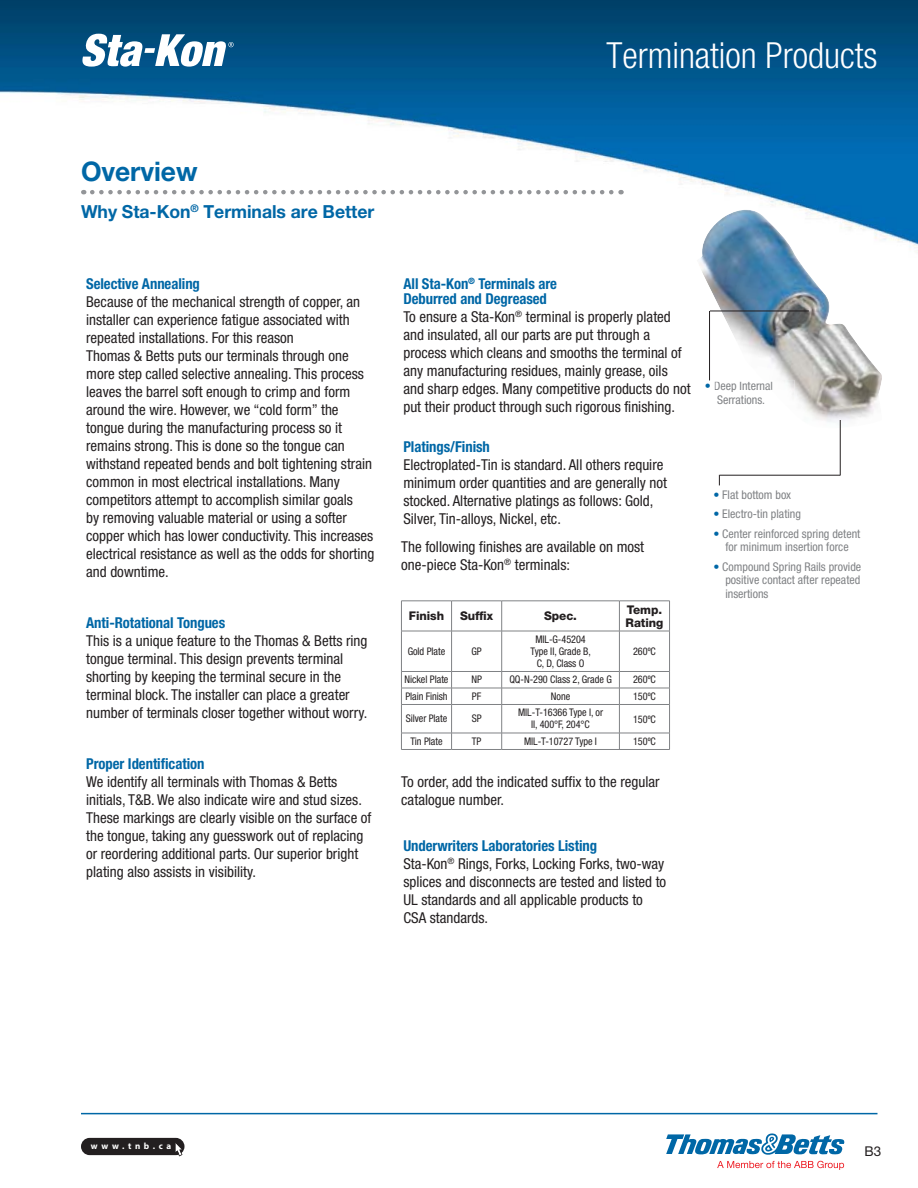
<style>
.page{position:relative;width:918px;height:1188px;background:#fff}
.page>*{position:absolute;margin:0;border:0;box-sizing:border-box;transform-origin:0 0}
.t1{font:300 condensed 36px "Helvetica Neue LT Std";color:#fff}
.t2{font:700 27px "Helvetica Neue LT Std";letter-spacing:-.005em;color:#0067a6}
.t3{font:700 18px "Helvetica Neue LT Std";letter-spacing:-.005em;color:#0067a6}
.t4{font:condensed 15px/18px "Helvetica Neue LT Std";color:#231f20}
.t5{font:700 condensed 15px/15px "Helvetica Neue LT Std";letter-spacing:-.005em;color:#0067a6}
.t6{font:13.5px "Helvetica Neue LT Std";color:#231f20}
.t7{font:condensed 12px/13.5px "Helvetica Neue LT Std";color:#808285;text-align:center}
.t8{font:800 12px/12.6px "Helvetica Neue LT Std";letter-spacing:-.005em;color:#231f20}
.t9{font:condensed 10.5px/12px "Helvetica Neue LT Std";letter-spacing:-.005em;color:#231f20;text-align:center}
.t10{font:700 9px "Myriad Pro";letter-spacing:.4em;color:#fff}
.s1{font-weight:700;color:#0067a6}
.s2{font-weight:300;font-stretch:normal;color:#0067a6}
</style>
<div class="page">
<img style="left:0;top:0;width:918px;height:251px">
<div style="left:81px;top:1138px;width:103px;height:17px;background:#231f20;border-radius:9px"></div>
<svg style="left:175px;top:1143px;width:8px;height:13px"></svg>
<hr style="left:81px;top:1113px;width:797px;height:1px;background:#0067a6">
<svg style="left:81px;top:34px;width:153px;height:33px"></svg>
<svg style="left:717px;top:1161px;width:127px;height:9px"></svg>
<svg style="left:666px;top:1133px;width:178px;height:22px"></svg>
<img style="left:696px;top:210px;width:186px;height:218px">
<img style="left:785px;top:380px;width:9px;height:25px">
<svg style="left:703px;top:380px;width:82px;height:25px"></svg>
<div style="left:717px;top:395px;width:47px;height:9px;background:#fff"></div>
<hr style="left:710px;top:311px;width:99px;height:1px;background:#231f20">
<hr style="left:709px;top:311px;width:1px;height:69px;background:#231f20">
<hr style="left:720px;top:475px;width:120px;height:1px;background:#231f20">
<hr style="left:840px;top:420px;width:1px;height:55px;background:#231f20">
<svg style="left:92px;top:190px;width:530px;height:4px"></svg>
<hr style="left:401px;top:601px;width:51px;height:1px;background:#808285">
<hr style="left:401px;top:601px;width:1px;height:30px;background:#808285">
<hr style="left:452px;top:601px;width:50px;height:1px;background:#808285">
<hr style="left:451px;top:601px;width:1px;height:30px;background:#808285">
<hr style="left:502px;top:601px;width:117px;height:1px;background:#808285">
<hr style="left:501px;top:601px;width:1px;height:30px;background:#808285">
<hr style="left:619px;top:601px;width:51px;height:1px;background:#808285">
<hr style="left:619px;top:601px;width:1px;height:30px;background:#808285">
<hr style="left:669px;top:601px;width:1px;height:30px;background:#808285">
<hr style="left:401px;top:631px;width:51px;height:1px;background:#808285">
<hr style="left:401px;top:631px;width:1px;height:40px;background:#808285">
<hr style="left:452px;top:631px;width:50px;height:1px;background:#808285">
<hr style="left:451px;top:631px;width:1px;height:40px;background:#808285">
<hr style="left:502px;top:631px;width:117px;height:1px;background:#808285">
<hr style="left:501px;top:631px;width:1px;height:40px;background:#808285">
<hr style="left:619px;top:631px;width:51px;height:1px;background:#808285">
<hr style="left:619px;top:631px;width:1px;height:40px;background:#808285">
<hr style="left:669px;top:631px;width:1px;height:40px;background:#808285">
<hr style="left:401px;top:671px;width:51px;height:1px;background:#808285">
<hr style="left:452px;top:671px;width:50px;height:1px;background:#808285">
<hr style="left:502px;top:671px;width:117px;height:1px;background:#808285">
<hr style="left:619px;top:671px;width:51px;height:1px;background:#808285">
<hr style="left:401px;top:688px;width:51px;height:1px;background:#808285">
<hr style="left:452px;top:688px;width:50px;height:1px;background:#808285">
<hr style="left:502px;top:688px;width:117px;height:1px;background:#808285">
<hr style="left:619px;top:688px;width:51px;height:1px;background:#808285">
<hr style="left:401px;top:704px;width:51px;height:1px;background:#808285">
<hr style="left:452px;top:704px;width:50px;height:1px;background:#808285">
<hr style="left:502px;top:704px;width:117px;height:1px;background:#808285">
<hr style="left:619px;top:704px;width:51px;height:1px;background:#808285">
<hr style="left:401px;top:733px;width:51px;height:1px;background:#808285">
<svg style="left:401px;top:672px;width:1px;height:77px"></svg>
<hr style="left:452px;top:733px;width:50px;height:1px;background:#808285">
<svg style="left:451px;top:672px;width:1px;height:77px"></svg>
<hr style="left:502px;top:733px;width:117px;height:1px;background:#808285">
<svg style="left:501px;top:672px;width:1px;height:77px"></svg>
<hr style="left:619px;top:733px;width:51px;height:1px;background:#808285">
<svg style="left:619px;top:672px;width:1px;height:77px"></svg>
<svg style="left:669px;top:672px;width:1px;height:77px"></svg>
<hr style="left:401px;top:749px;width:51px;height:1px;background:#808285">
<hr style="left:452px;top:749px;width:50px;height:1px;background:#808285">
<hr style="left:502px;top:749px;width:168px;height:1px;background:#808285">
<h1 class="t1" style="left:606px;top:34px;width:273px">Termination Products</h1>
<h2 class="t2" style="left:81px;top:162px;width:118px">Overview</h2>
<p class="t3" style="left:81px;top:205px;width:295px">Why Sta-Kon<sup>®</sup> Terminals are Better</p>
<p class="t5" style="left:86px;top:278px;width:115px">Selective Annealing</p>
<p class="t4" style="left:86px;top:294px;width:290px">Because of the mechanical strength of copper, an installer can experience fatigue associated with repeated installations. For this reason<br>Thomas &amp; Betts puts our terminals through one more step called selective annealing. This process leaves the barrel soft enough to crimp and form around the wire. However, we “cold form” the tongue during the manufacturing process so it remains strong. This is done so the tongue can withstand repeated bends and bolt tightening strain common in most electrical installations. Many competitors attempt to accomplish similar goals<br>by removing valuable material or using a softer copper which has lower conductivity. This increases electrical resistance as well as the odds for shorting and downtime.</p>
<p class="t5" style="left:86px;top:617px;width:141px">Anti-Rotational Tongues</p>
<p class="t4" style="left:86px;top:633px;width:283px">This is a unique feature to the Thomas &amp; Betts ring tongue terminal. This design prevents terminal shorting by keeping the terminal secure in the terminal block. The installer can place a greater number of terminals closer together without worry.</p>
<p class="t5" style="left:86px;top:758px;width:120px">Proper Identification</p>
<p class="t4" style="left:86px;top:774px;width:287px">We identify all terminals with Thomas &amp; Betts initials, T&amp;B. We also indicate wire and stud sizes.<br>These markings are clearly visible on the surface of the tongue, taking any guesswork out of replacing or reordering additional parts. Our superior bright plating also assists in visibility.</p>
<p class="t5" style="left:403px;top:278px;width:155px">All Sta-Kon<sup>®</sup> Terminals are<br>Deburred and Degreased</p>
<p class="t4" style="left:403px;top:309px;width:289px">To ensure a Sta-Kon<sup>®</sup> terminal is properly plated and insulated, all our parts are put through a process which cleans and smooths the terminal of any manufacturing residues, mainly grease, oils and sharp edges. Many competitive products do not put their product through such rigorous finishing.</p>
<p class="t5" style="left:403px;top:441px;width:88px">Platings/Finish</p>
<p class="t4" style="left:403px;top:458px;width:265px">Electroplated-Tin is standard. All others require minimum order quantities and are generally not stocked. Alternative platings as follows: Gold, Silver, Tin-alloys, Nickel, etc.</p>
<p class="t4" style="left:401px;top:540px;width:244px">The following finishes are available on most one-piece Sta-Kon<sup>®</sup> terminals:</p>
<p class="t8" style="left:409px;top:611px;width:37px">Finish</p>
<p class="t8" style="left:460px;top:611px;width:35px">Suffix</p>
<p class="t8" style="left:544px;top:611px;width:34px">Spec.</p>
<p class="t8" style="left:626px;top:605px;width:39px">Temp.<br>Rating</p>
<p class="t9" style="left:408px;top:647px;width:39px">Gold Plate</p>
<p class="t9" style="left:471px;top:647px;width:12px">GP</p>
<p class="t9" style="left:531px;top:635px;width:62px">MIL-G-45204<br>Type II, Grade B,<br>C, D, Class O</p>
<p class="t9" style="left:633px;top:647px;width:24px">260ºC</p>
<p class="t9" style="left:405px;top:675px;width:45px">Nickel Plate</p>
<p class="t9" style="left:471px;top:675px;width:12px">NP</p>
<p class="t9" style="left:509px;top:675px;width:104px">QQ-N-290 Class 2, Grade G</p>
<p class="t9" style="left:633px;top:675px;width:24px">260ºC</p>
<p class="t9" style="left:405px;top:692px;width:44px">Plain Finish</p>
<p class="t9" style="left:472px;top:692px;width:11px">PF</p>
<p class="t9" style="left:551px;top:692px;width:21px">None</p>
<p class="t9" style="left:633px;top:692px;width:24px">150ºC</p>
<p class="t9" style="left:406px;top:714px;width:43px">Silver Plate</p>
<p class="t9" style="left:472px;top:714px;width:11px">SP</p>
<p class="t9" style="left:518px;top:708px;width:86px">MIL-T-16366 Type I, or<br>II, 400°F, 204°C</p>
<p class="t9" style="left:633px;top:714px;width:24px">150ºC</p>
<p class="t9" style="left:410px;top:737px;width:34px">Tin Plate</p>
<p class="t9" style="left:472px;top:737px;width:11px">TP</p>
<p class="t9" style="left:524px;top:737px;width:74px">MIL-T-10727 Type I</p>
<p class="t9" style="left:633px;top:737px;width:24px">150ºC</p>
<p class="t4" style="left:401px;top:774px;width:260px">To order, add the indicated suffix to the regular catalogue number.</p>
<p class="t4" style="left:403px;top:838px;width:264px"><span class="s1">Underwriters Laboratories Listing<br></span>Sta-Kon<sup>®</sup> Rings, Forks, Locking Forks, two-way splices and disconnects are tested and listed to UL standards and all appli cable products to CSA standards.</p>
<p class="t7" style="left:705px;top:381px;width:69px"><span class="s2">•</span> Deep Internal<br>Serrations.</p>
<p class="t7" style="left:713px;top:489px;width:79px"><span class="s2">•</span> Flat bottom box</p>
<p class="t7" style="left:713px;top:508px;width:89px"><span class="s2">•</span> Electro-tin plating</p>
<p class="t7" style="left:713px;top:528px;width:149px"><span class="s2">•</span> Center reinforced spring detent for minimum insertion force</p>
<p class="t7" style="left:725px;top:561px;width:137px;text-align:justify;text-indent:-12px"><span class="s2">•</span> Compound Spring Rails provide positive contact after repeated insertions</p>
<p class="t10" style="left:91px;top:1141px;width:82px">www.tnb.ca</p>
<p class="t6" style="left:865px;top:1144px;width:18px">B3</p>
</div>
